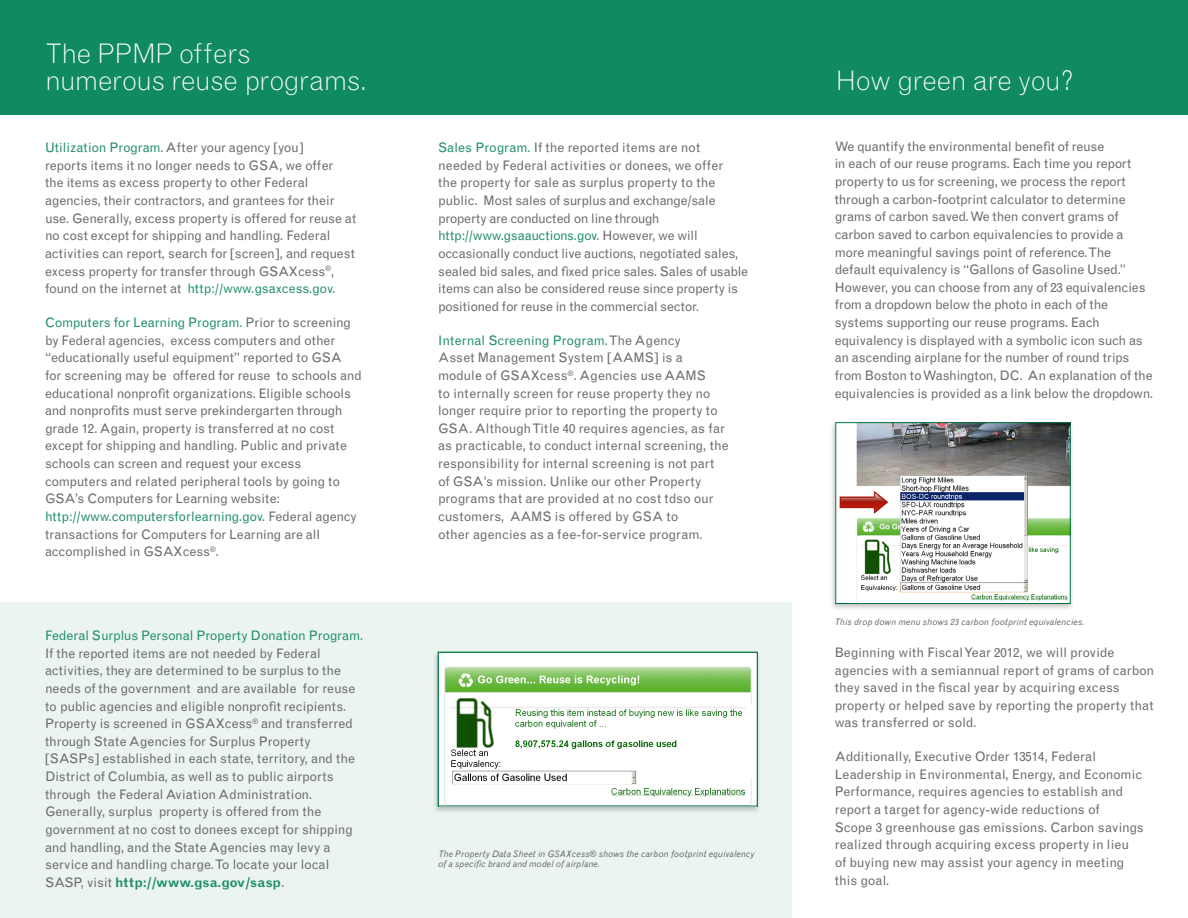
<style>
.page{position:relative;width:1188px;height:918px;background:#fff}
.page>*{position:absolute;margin:0;border:0;box-sizing:border-box;transform-origin:0 0}
.subheadline{font:300 27px/27px "Grotesque";letter-spacing:-.005em;color:#fff}
.text{font:13.2px/17.7px "Grotesque";letter-spacing:-.01em;color:#6c6d70}
.text-2{font:italic 9px/10.5px "Grotesque";color:#6c6d70}
.s1{color:#249069}
.s2{font-weight:700;color:#249069}
</style>
<div class="page">
<div style="left:0;top:603px;width:791px;height:315px;background:#ebf4f0"></div>
<div style="left:0;top:0;width:1188px;height:115px;background:#108a60"></div>
<div style="left:432px;top:650px;width:329px;height:164px;background:#231f20;opacity:.25"></div>
<img style="left:440px;top:654px;width:316px;height:150px">
<div style="left:438px;top:652px;width:320px;height:154px;border:1px solid #00723e"></div>
<div style="left:830px;top:421px;width:244px;height:191px;background:#231f20;opacity:.25"></div>
<img style="left:837px;top:424px;width:232px;height:178px">
<div style="left:835px;top:422px;width:236px;height:182px;border:1px solid #00723e"></div>
<p class="subheadline" style="left:45px;top:40px;width:324px">The PPMP offers numerous reuse programs.</p>
<p class="text" style="left:45px;top:139px;width:291px"><span class="s1">Utilization Program.</span>After your agency [you] reports items it no longer needs to GSA, we offer the items as excess property to other Federal agencies, their contractors, and grantees for their</p>
<p class="text" style="left:45px;top:209px;width:313px">use. Generally, excess property is offered for reuse at no cost except for shipping and handling. Federal activities can report, search for [screen], and request excess property for transfer through GSAXcess<sup>®</sup>, found on the internet at <span class="s1">http://www.gsaxcess.gov</span>.</p>
<p class="text" style="left:45px;top:314px;width:307px"><span class="s1">Computers for Learning Program.</span> Prior to screening by Federal agencies, excess computers and other “educationally useful equipment” reported to GSA</p>
<p class="text" style="left:45px;top:367px;width:318px">for screening may be offered for reuse to schools and educational nonprofit organizations. Eligible schools and nonprofits must serve prekindergarten through grade 12. Again, property is transferred at no cost except for shipping and handling. Public and private schools can screen and request your excess computers and related peripheral tools by going to GSA’s Computers for Learning website:</p>
<p class="text" style="left:45px;top:508px;width:313px"><span class="s1">http://www.computersforlearning.gov</span>. Federal agency transactions for Computers for Learning are all accomplished in GSAXcess<sup>®</sup>.</p>
<p class="text" style="left:45px;top:627px;width:320px"><span class="s1">Federal Surplus Personal Property Donation Program.<br></span>If the reported items are not needed by Federal activities, they are determined to be surplus to the needs of the government and are available for reuse to public agencies and eligible nonprofit recipients.<br>Property is screened in GSAXcess<sup>®</sup> and transferred through State Agencies for Surplus Property [SASPs] established in each state, territory, and the District of Columbia, as well as to public airports through the Federal Aviation Administration.<br>Generally, surplus property is offered from the government at no cost to donees except for shipping and handling, and the State Agencies may levy a service and handling charge. To locate your local SASP, visit <span class="s2">http://www.gsa.gov/sasp</span>.</p>
<p class="text" style="left:438px;top:139px;width:287px"><span class="s1">Sales Program.</span> If the reported items are not needed by Federal activities or donees, we offer the property for sale as surplus property to the public. Most sales of surplus and exchange/sale property are conducted on line through</p>
<p class="text" style="left:438px;top:227px;width:312px"><span class="s1">http://www.gsaauctions.gov</span>. However, we will occasionally conduct live auctions, negotiated sales, sealed bid sales, and fixed price sales. Sales of usable items can also be considered reuse since property is positioned for reuse in the commercial sector.</p>
<p class="text" style="left:438px;top:331px;width:274px"><span class="s1">Internal Screening Program.</span> The Agency Asset Management System [AAMS] is a module of GSAXcess<sup>®</sup>. Agencies use AAMS to internally screen for reuse property they no</p>
<p class="text" style="left:438px;top:402px;width:281px">longer require prior to reporting the property to</p>
<p class="text" style="left:438px;top:419px;width:289px">GSA. Although Title 40 requires agencies, as far</p>
<p class="text" style="left:438px;top:437px;width:292px">as practicable, to conduct internal screening, the responsibility for internal screening is not part of GSA’s mission. Unlike our other Property programs that are provided at no cost tdso our customers, AAMS is offered by GSA to<br>other agencies as a fee-for-service program.</p>
<p class="text-2" style="left:439px;top:848px;width:318px">The Property Data Sheet in GSAXcess® shows the carbon footprint equivalency of a specific brand and model of airplane.</p>
<p class="subheadline" style="left:836px;top:67px;width:240px">How green are you?</p>
<p class="text" style="left:835px;top:137px;width:320px">We quantify the environmental benefit of reuse<br>in each of our reuse programs. Each time you report property to us for screening, we process the report through a carbon-footprint calculator to determine grams of carbon saved. We then convert grams of carbon saved to carbon equivalencies to provide a more meaningful savings point of reference. The default equivalency is “Gallons of Gasoline Used.” However, you can choose from any of 23 equivalencies from a dropdown below the photo in each of the systems supporting our reuse programs. Each equivalency is displayed with a symbolic icon such as an ascending airplane for the number of round trips from Boston to Washington, DC. An explanation of the equivalencies is provided as a link below the dropdown.</p>
<p class="text-2" style="left:835px;top:616px;width:251px">This drop down menu shows 23 carbon footprint equivalencies.</p>
<p class="text" style="left:835px;top:644px;width:321px">Beginning with Fiscal Year 2012, we will provide agencies with a semiannual report of grams of carbon they saved in the fiscal year by acquiring excess property or helped save by reporting the property that was transferred or sold.</p>
<p class="text" style="left:835px;top:748px;width:311px">Additionally, Executive Order 13514, Federal Leadership in Environmental, Energy, and Economic Performance, requires agencies to establish and report a target for agency-wide reductions of<br>Scope 3 greenhouse gas emissions. Carbon savings realized through acquiring excess property in lieu of buying new may assist your agency in meeting this goal.</p>
</div>
